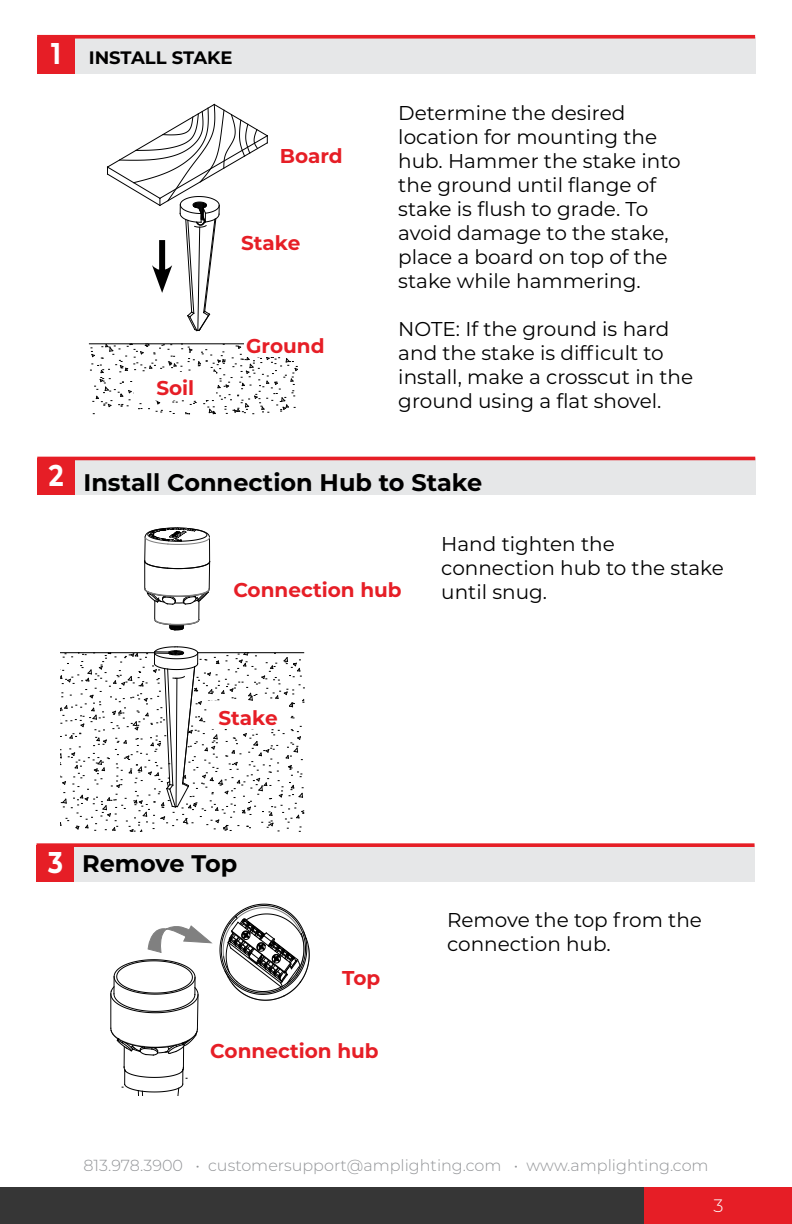
<style>
.page{position:relative;width:792px;height:1224px;background:#fff}
.page>*{position:absolute;margin:0;border:0;box-sizing:border-box;transform-origin:0 0}
.t1{font:700 24px "Montserrat";color:#000}
.t2{font:20px/24px "Montserrat";color:#000}
.t3{font:700 20px "Montserrat";color:#e61e26}
.t4{font:700 18px "Montserrat";color:#000}
.t5{font:300 18px "Montserrat";color:#fff}
.t6{font:300 16px "Montserrat";color:#939598}
.s1{font-size:30px;color:#fff}
</style>
<div class="page">
<div style="left:44px;top:37px;width:711px;height:37px;background:#e6e7e8"></div>
<div style="left:37px;top:37px;width:38px;height:37px;background:#e61e26"></div>
<div style="left:37px;top:35px;width:718px;height:4px;border:2px solid #e61e26"></div>
<div style="left:0;top:1188px;width:644px;height:36px;background:#363636"></div>
<div style="left:644px;top:1188px;width:148px;height:36px;background:#e61e26"></div>
<svg style="left:91px;top:344px;width:207px;height:71px"></svg>
<hr style="left:89px;top:343px;width:208px;height:1px;background:#000">
<svg style="left:107px;top:103px;width:161px;height:229px"></svg>
<div style="left:245px;top:330px;width:81px;height:27px;background:#fff"></div>
<div style="left:230px;top:226px;width:81px;height:28px;background:#fff"></div>
<div style="left:135px;top:372px;width:81px;height:27px;background:#fff"></div>
<div style="left:44px;top:458px;width:711px;height:37px;background:#e6e7e8"></div>
<div style="left:37px;top:458px;width:38px;height:37px;background:#e61e26"></div>
<div style="left:37px;top:457px;width:718px;height:3px;border:2px solid #e61e26"></div>
<svg style="left:60px;top:646px;width:245px;height:186px"></svg>
<svg style="left:144px;top:527px;width:66px;height:104px"></svg>
<div style="left:207px;top:701px;width:82px;height:28px;background:#fff"></div>
<div style="left:43px;top:845px;width:712px;height:37px;background:#e6e7e8"></div>
<div style="left:37px;top:845px;width:37px;height:37px;background:#e61e26"></div>
<div style="left:37px;top:843px;width:718px;height:4px;border:2px solid #e61e26"></div>
<svg style="left:110px;top:903px;width:200px;height:192px"></svg>
<div style="left:204px;top:1038px;width:181px;height:20px;background:#fff"></div>
<p class="t4" style="left:51px;top:45px;width:183px"><span class="s1">1</span> INSTALL STAKE</p>
<p class="t3" style="left:280px;top:142px;width:64px">Board</p>
<p class="t3" style="left:241px;top:228px;width:61px">Stake</p>
<p class="t3" style="left:156px;top:374px;width:39px">Soil</p>
<p class="t3" style="left:246px;top:332px;width:80px">Ground</p>
<p class="t2" style="left:398px;top:100px;width:284px">Determine the desired location for mounting the hub. Hammer the stake into the ground until flange of stake is flush to grade. To avoid damage to the stake, place a board on top of the stake while hammering.</p>
<p class="t2" style="left:398px;top:316px;width:296px">NOTE: If the ground is hard and the stake is difficult to install, make a crosscut in the ground using a flat shovel.</p>
<p class="t1" style="left:49px;top:465px;width:435px"><sup>2</sup> Install Connection Hub to Stake</p>
<p class="t2" style="left:441px;top:531px;width:284px">Hand tighten the connection hub to the stake</p>
<p class="t3" style="left:233px;top:575px;width:170px">Connection hub</p>
<p class="t2" style="left:441px;top:579px;width:107px">until snug.</p>
<p class="t3" style="left:218px;top:703px;width:61px">Stake</p>
<p class="t1" style="left:48px;top:846px;width:191px"><span class="s1">3</span> Remove Top</p>
<p class="t3" style="left:342px;top:964px;width:40px">Top</p>
<p class="t3" style="left:210px;top:1036px;width:170px">Connection hub</p>
<p class="t2" style="left:447px;top:907px;width:256px">Remove the top from the connection hub.</p>
<p class="t6" style="left:83px;top:1155px;width:627px">813.978.3900 • customersupport@amplighting.com • www.amplighting.com</p>
<p class="t5" style="left:714px;top:1193px;width:12px">3</p>
</div>
